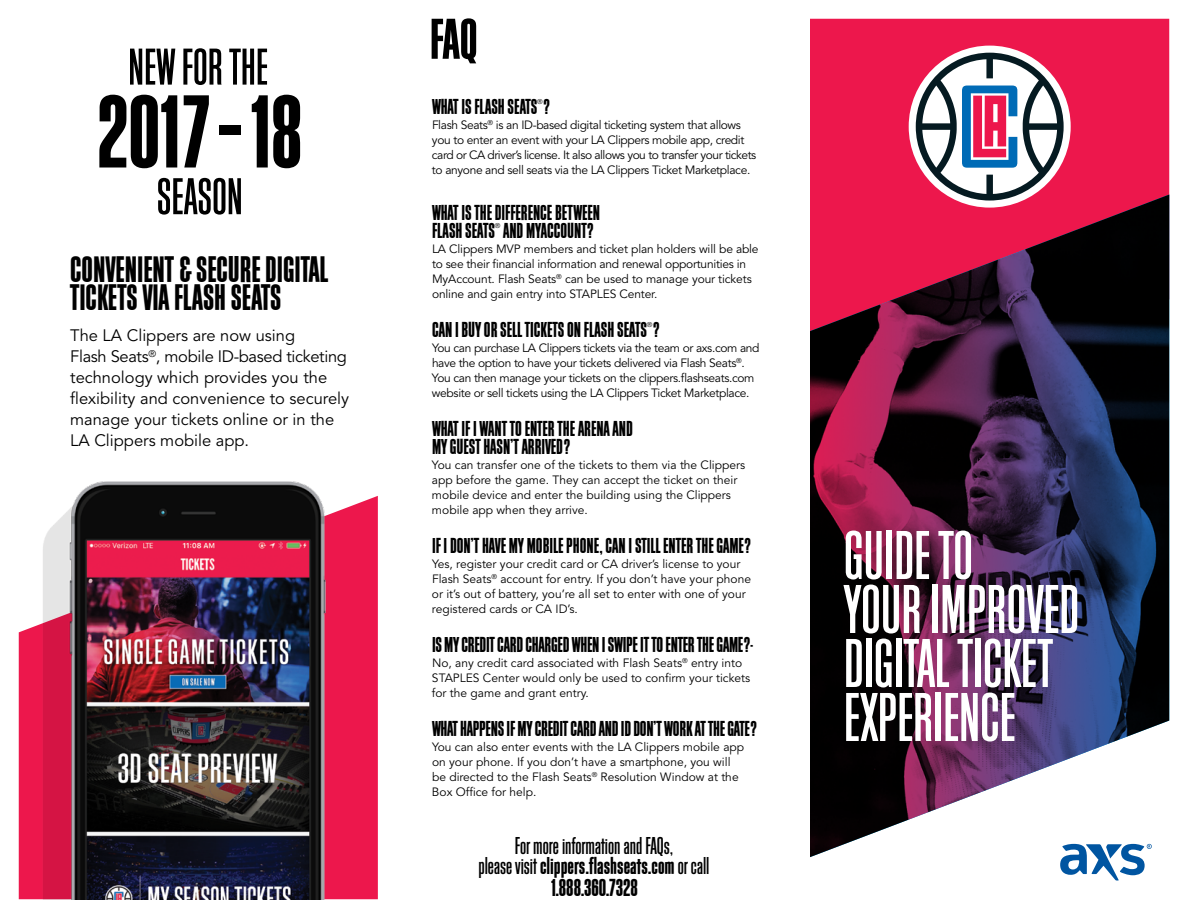
<style>
.page{position:relative;width:1188px;height:918px;background:#fff}
.page>*{position:absolute;margin:0;border:0;box-sizing:border-box;transform-origin:0 0}
.t1{font:108.15px "Block Gothic RR Bold Extra Cond";letter-spacing:-.05em;color:#000}
.t2{font:72px/54px "Block Gothic RR Medium Extra Cond";color:#fff}
.t3{font:60px "Block Gothic RR Bold Extra Cond";color:#000}
.t4{font:54px "Block Gothic RR Medium Extra Cond";color:#000}
.t5{font:38.4px/28.8px "Block Gothic RR Bold Extra Cond";color:#000}
.t6{font:25.5px/22.5px "Block Gothic RR Bold Extra Cond";color:#000;text-align:center}
.t7{font:25.5px "Block Gothic RR Medium Extra Cond";color:#000}
.t8{font:22.5px/18px "Block Gothic RR Bold Extra Cond";letter-spacing:-.005em;color:#000}
.t9{font:16.5px/21px "Avenir";color:#000}
.t10{font:12px/15px "Avenir";letter-spacing:-.01em;color:#000}
.t11{font:12px/15px "Avenir";letter-spacing:-.03em;color:#000}
.t12{font:7.05px "Avenir";color:#000}
.s1{font-family:"Block Gothic RR Medium Extra Cond"}
</style>
<div class="page">
<div style="left:810px;top:19px;width:359px;height:176px;background:#ed174c"></div>
<img style="left:810px;top:195px;width:359px;height:662px">
<svg style="left:19px;top:496px;width:359px;height:403px;fill:#ed174c"></svg>
<img style="left:34px;top:481px;width:330px;height:418px">
<svg style="left:1060px;top:844px;width:92px;height:37px"></svg>
<div style="left:909px;top:46px;width:162px;height:162px;background:#fff;border-radius:50%"></div>
<svg style="left:916px;top:53px;width:148px;height:148px"></svg>
<h3 class="t4" style="left:128px;top:39px;width:141px">NEW FOR THE</h3>
<h1 class="t1" style="left:97px;top:76px;width:207px">2017 – 18</h1>
<h3 class="t4" style="left:157px;top:169px;width:87px">SEASON</h3>
<h3 class="t5" style="left:70px;top:255px;width:259px">CONVENIENT &amp; SECURE DIGITAL<br>TICKETS VIA FLASH SEATS</h3>
<h3 class="t9" style="left:70px;top:325px;width:281px">The LA Clippers are now using<br>Flash Seats<sup>®</sup>, mobile ID-based ticketing technology which provides you the flexibility and convenience to securely manage your tickets online or in the LA Clippers mobile app.</h3>
<h3 class="t3" style="left:430px;top:8px;width:49px">FAQ</h3>
<h3 class="t8" style="left:432px;top:98px;width:120px">WHAT IS FLASH SEATS ?</h3>
<p class="t12" style="left:537px;top:98px;width:7px">®</p>
<p class="t11" style="left:432px;top:118px;width:326px">Flash Seats<sup>®</sup> is an ID-based digital ticketing system that allows you to enter an event with your LA Clippers mobile app, credit card or CA driver’s license. It also allows you to transfer your tickets to anyone and sell seats via the LA Clippers Ticket Marketplace.</p>
<h3 class="t8" style="left:432px;top:203px;width:170px">WHAT IS THE DIFFERENCE BETWEEN<br>FLASH SEATS AND MYACCOUNT?</h3>
<p class="t12" style="left:495px;top:221px;width:7px">®</p>
<p class="t10" style="left:432px;top:241px;width:328px">LA Clippers MVP members and ticket plan holders will be able to see their financial information and renewal opportunities in MyAccount. Flash Seats<sup>®</sup> can be used to manage your tickets online and gain entry into STAPLES Center.</p>
<h3 class="t8" style="left:432px;top:320px;width:229px">CAN I BUY OR SELL TICKETS ON FLASH SEATS ?</h3>
<p class="t12" style="left:647px;top:320px;width:7px">®</p>
<p class="t11" style="left:432px;top:340px;width:329px">You can purchase LA Clippers tickets via the team or axs.com and have the option to have your tickets delivered via Flash Seats<sup>®</sup>.<br>You can then manage your tickets on the clippers.flashseats.com website or sell tickets using the LA Clippers Ticket Marketplace.</p>
<h3 class="t8" style="left:432px;top:419px;width:202px">WHAT IF I WANT TO ENTER THE ARENA AND<br>MY GUEST HASN’T ARRIVED?</h3>
<p class="t10" style="left:432px;top:457px;width:315px">You can transfer one of the tickets to them via the Clippers app before the game. They can accept the ticket on their mobile device and enter the building using the Clippers mobile app when they arrive.</p>
<h3 class="t8" style="left:432px;top:536px;width:321px">IF I DON’T HAVE MY MOBILE PHONE, CAN I STILL ENTER THE GAME?</h3>
<p class="t10" style="left:432px;top:556px;width:321px">Yes, register your credit card or CA driver’s license to your Flash Seats<sup>®</sup> account for entry. If you don’t have your phone or it’s out of battery, you’re all set to enter with one of your registered cards or CA ID’s.</p>
<h3 class="t8" style="left:432px;top:635px;width:323px">IS MY CREDIT CARD CHARGED WHEN I SWIPE IT TO ENTER THE GAME?-</h3>
<p class="t10" style="left:432px;top:655px;width:320px">No, any credit card associated with Flash Seats<sup>®</sup> entry into<br>STAPLES Center would only be used to confirm your tickets for the game and grant entry.</p>
<h3 class="t8" style="left:432px;top:719px;width:327px">WHAT HAPPENS IF MY CREDIT CARD AND ID DON’T WORK AT THE GATE?</h3>
<p class="t10" style="left:432px;top:739px;width:314px">You can also enter events with the LA Clippers mobile app on your phone. If you don’t have a smartphone, you will be directed to the Flash Seats<sup>®</sup> Resolution Window at the Box Office for help.</p>
<h3 class="t7" style="left:515px;top:833px;width:160px">For more information and FAQs,</h3>
<h3 class="t6" style="left:478px;top:854px;width:233px"><span class="s1">please visit</span> clippers.flashseats.com <span class="s1">or call<br></span>1.888.360.7328</h3>
<h2 class="t2" style="left:844px;top:529px;width:237px">GUIDE TO<br>YOUR IMPROVED<br>DIGITAL TICKET<br>EXPERIENCE</h2>
</div>
